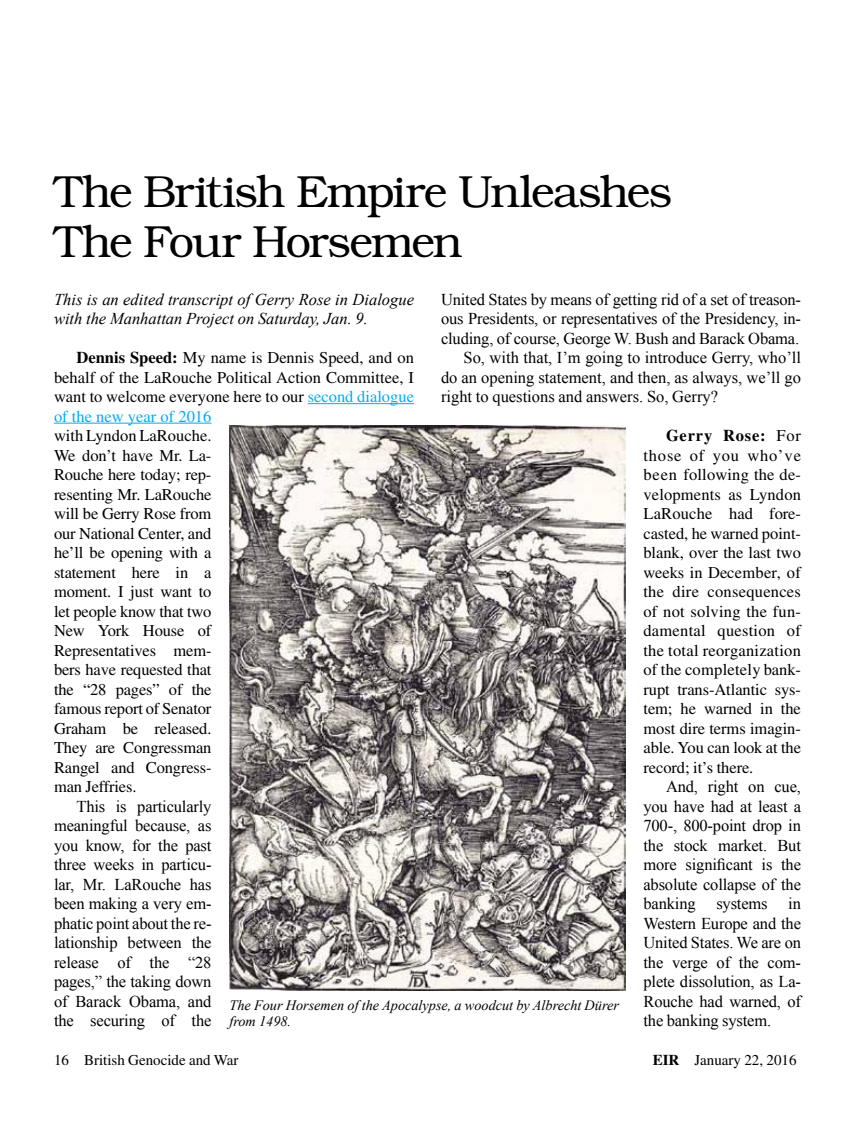
<style>
.page{position:relative;width:864px;height:1134px;background:#fff}
.page>*{position:absolute;margin:0;border:0;box-sizing:border-box;transform-origin:0 0}
.t1{font:300 45px/49.5px "Bookman";letter-spacing:-.04em;color:#000}
.t2{font:16.5px/19.5px "Times";letter-spacing:-.005em;color:#000;text-align:justify}
.t3{font:16.5px/19.5px "Times New Roman";letter-spacing:-.01em;color:#000;text-align:justify}
.t4{font:italic 16.5px/19.5px "Times New Roman";color:#000}
.t5{font:15px "Times";color:#000}
.t6{font:italic 14.25px/15.8px "Times New Roman";color:#000}
.s1{font-weight:700}
.s2{color:#00aeef}
</style>
<div class="page">
<hr style="left:308px;top:403px;width:106px;height:1px;background:#00aeef">
<hr style="left:54px;top:423px;width:158px;height:1px;background:#00aeef">
<img style="left:230px;top:425px;width:396px;height:566px">
<h1 class="t1" style="left:54px;top:167px;width:620px">The British Empire Unleashes<br>The Four Horsemen</h1>
<p class="t4" style="left:54px;top:289px;width:361px">This is an edited transcript of Gerry Rose in Dialogue with the Manhattan Project on Saturday, Jan. 9.</p>
<p class="t2" style="left:54px;top:348px;width:362px;text-indent:23px"><span class="s1">Dennis Speed:</span> My name is Dennis Speed, and on behalf of the LaRouche Political Action Committee, I want to welcome everyone here to our <span class="s2">second dialogue of the new year of 2016</span></p>
<p class="t2" style="left:54px;top:426px;width:159px">with Lyndon LaRouche.<br>We don’t have Mr. La-Rouche here today; rep&shy;resenting Mr. LaRouche will be Gerry Rose from our National Center, and he’ll be opening with a statement here in a moment. I just want to let people know that two New York House of Representatives mem&shy;bers have requested that the “28 pages” of the famous report of Senator Graham be released.<br>They are Congressman Rangel and Congress&shy;man Jeffries.</p>
<p class="t3" style="left:54px;top:796px;width:159px;text-indent:23px">This is particularly meaningful because, as you know, for the past three weeks in particu&shy;lar, Mr. LaRouche has been making a very em&shy;phatic point about the re&shy;lationship between the release of the “28 pages,” the taking down of Barack Obama, and the securing of the</p>
<p class="t3" style="left:441px;top:289px;width:362px">United States by means of getting rid of a set of treason-</p>
<p class="t3" style="left:441px;top:309px;width:361px">ous Presidents, or representatives of the Presidency, in-</p>
<p class="t3" style="left:441px;top:328px;width:360px">cluding, of course, George W. Bush and Barack Obama.</p>
<p class="t3" style="left:464px;top:348px;width:339px">So, with that, I’m going to introduce Gerry, who’ll</p>
<p class="t3" style="left:441px;top:367px;width:362px">do an opening statement, and then, as always, we’ll go</p>
<p class="t3" style="left:441px;top:387px;width:279px">right to questions and answers. So, Gerry?</p>
<p class="t2" style="left:643px;top:426px;width:159px;text-indent:23px"><span class="s1">Gerry Rose:</span> For those of you who’ve been following the de&shy;velopments as Lyndon LaRouche had fore&shy;casted, he warned point&shy;blank, over the last two weeks in December, of the dire consequences of not solving the fun&shy;damental question of the total reorganization of the completely bank&shy;rupt trans-Atlantic sys&shy;tem; he warned in the most dire terms imagin&shy;able. You can look at the record; it’s there.</p>
<p class="t3" style="left:643px;top:777px;width:159px;text-indent:23px">And, right on cue, you have had at least a 700-, 800-point drop in the stock market. But more significant is the absolute collapse of the banking</p>
<p class="t3" style="left:643px;top:894px;width:159px;text-indent:145px">in Western Europe and the United States. We are on the verge of the com&shy;plete dissolution, as La-Rouche had warned, of the banking system.</p>
<p class="t3" style="left:716px;top:894px;width:53px">systems</p>
<p class="t6" style="left:230px;top:997px;width:391px">The Four Horsemen of the Apocalypse, a woodcut by Albrecht Dürer from 1498.</p>
<p class="t5" style="left:54px;top:1052px;width:186px">16 British Genocide and War</p>
<p class="t5" style="left:653px;top:1052px;width:145px"><span class="s1">EIR</span> January 22, 2016</p>
</div>
